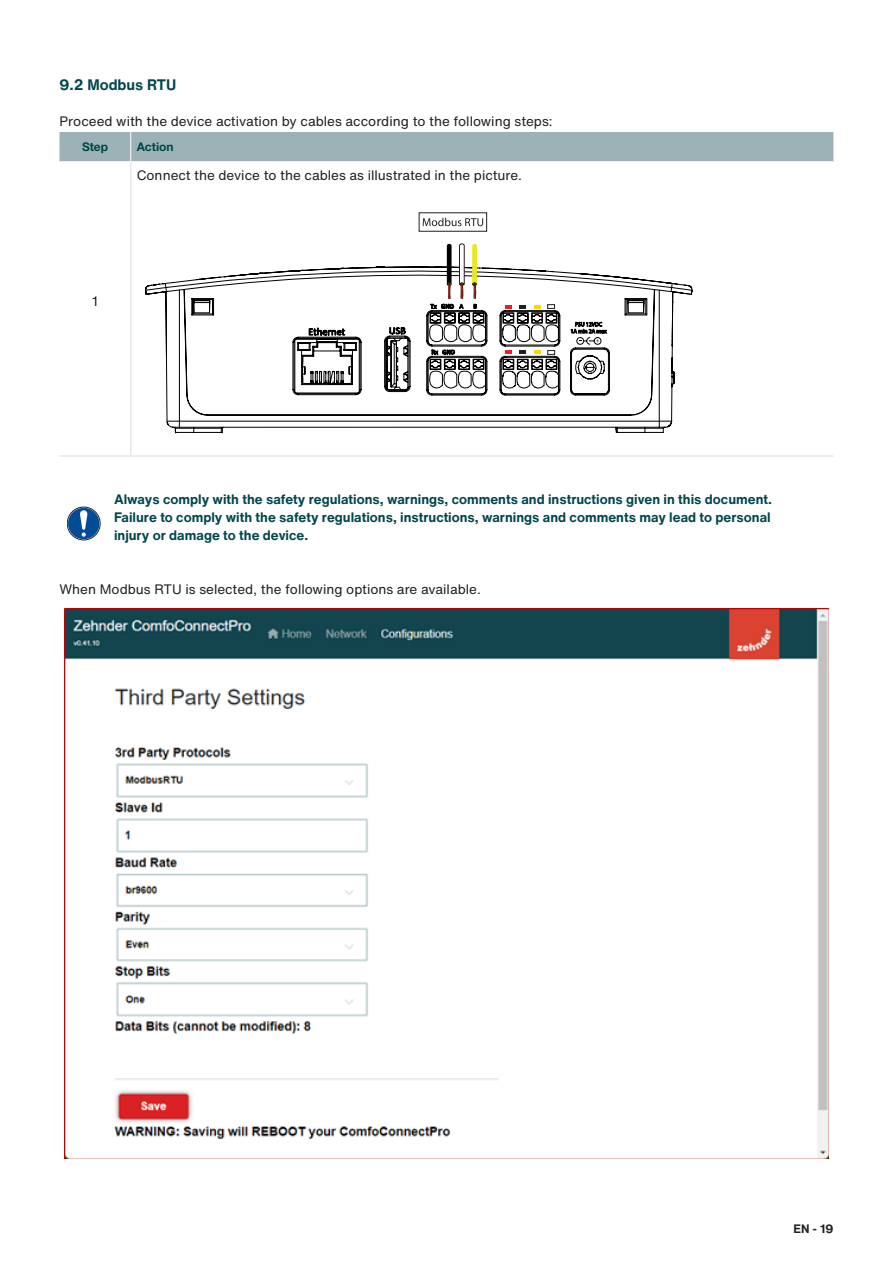
<style>
.page{position:relative;width:893px;height:1263px;background:#fff}
.page>*{position:absolute;margin:0;border:0;box-sizing:border-box;transform-origin:0 0}
.Subline{font:700 15px "Helvetica Now Text";color:#00464d}
.Info_Boxes___Headline{font:700 13.5px/18px "Helvetica Now Text";color:#00464d;text-align:justify}
.Copy_Text{font:13.5px "Helvetica Now Text";color:#231f20}
.Headline_-_Table_header_row{font:700 12px "Helvetica Neue LTW1 G";color:#00464d}
.t1{font:700 12px "Helvetica Now Text";color:#231f20}
</style>
<div class="page">
<div style="left:60px;top:132px;width:773px;height:29px;background:#9cb2b7"></div>
<hr style="left:130px;top:162px;width:1px;height:293px;background:#e6e7e9">
<hr style="left:60px;top:455px;width:71px;height:2px;background:#e6e7e9">
<hr style="left:131px;top:455px;width:702px;height:2px;background:#e6e7e9">
<svg style="left:423px;top:218px;width:60px;height:8px"></svg>
<svg style="left:145px;top:244px;width:547px;height:189px"></svg>
<svg style="left:67px;top:507px;width:33px;height:33px"></svg>
<div style="left:67px;top:507px;width:33px;height:33px;border:1px solid #231f20;border-radius:50%"></div>
<div style="left:68px;top:508px;width:31px;height:31px;background:#004c97;border-radius:50%"></div>
<svg style="left:80px;top:510px;width:7px;height:27px"></svg>
<img style="left:65px;top:609px;width:764px;height:549px">
<p class="Subline" style="left:60px;top:73px;width:118px">9.2 Modbus RTU</p>
<p class="Copy_Text" style="left:60px;top:111px;width:495px">Proceed with the device activation by cables according to the following steps:</p>
<p class="Headline_-_Table_header_row" style="left:82px;top:139px;width:28px">Step</p>
<p class="Headline_-_Table_header_row" style="left:137px;top:139px;width:38px">Action</p>
<p class="Copy_Text" style="left:137px;top:165px;width:387px">Connect the device to the cables as illustrated in the picture.</p>
<p class="Copy_Text" style="left:92px;top:291px;width:8px">1</p>
<p class="Info_Boxes___Headline" style="left:114px;top:490px;width:659px">Always comply with the safety regulations, warnings, comments and instructions given in this document.<br>Failure to comply with the safety regulations, instructions, warnings and comments may lead to personal injury or damage to the device.</p>
<p class="Copy_Text" style="left:60px;top:579px;width:423px">When Modbus RTU is selected, the following options are available.</p>
<p class="t1" style="left:793px;top:1219px;width:42px">EN - 19</p>
</div>
